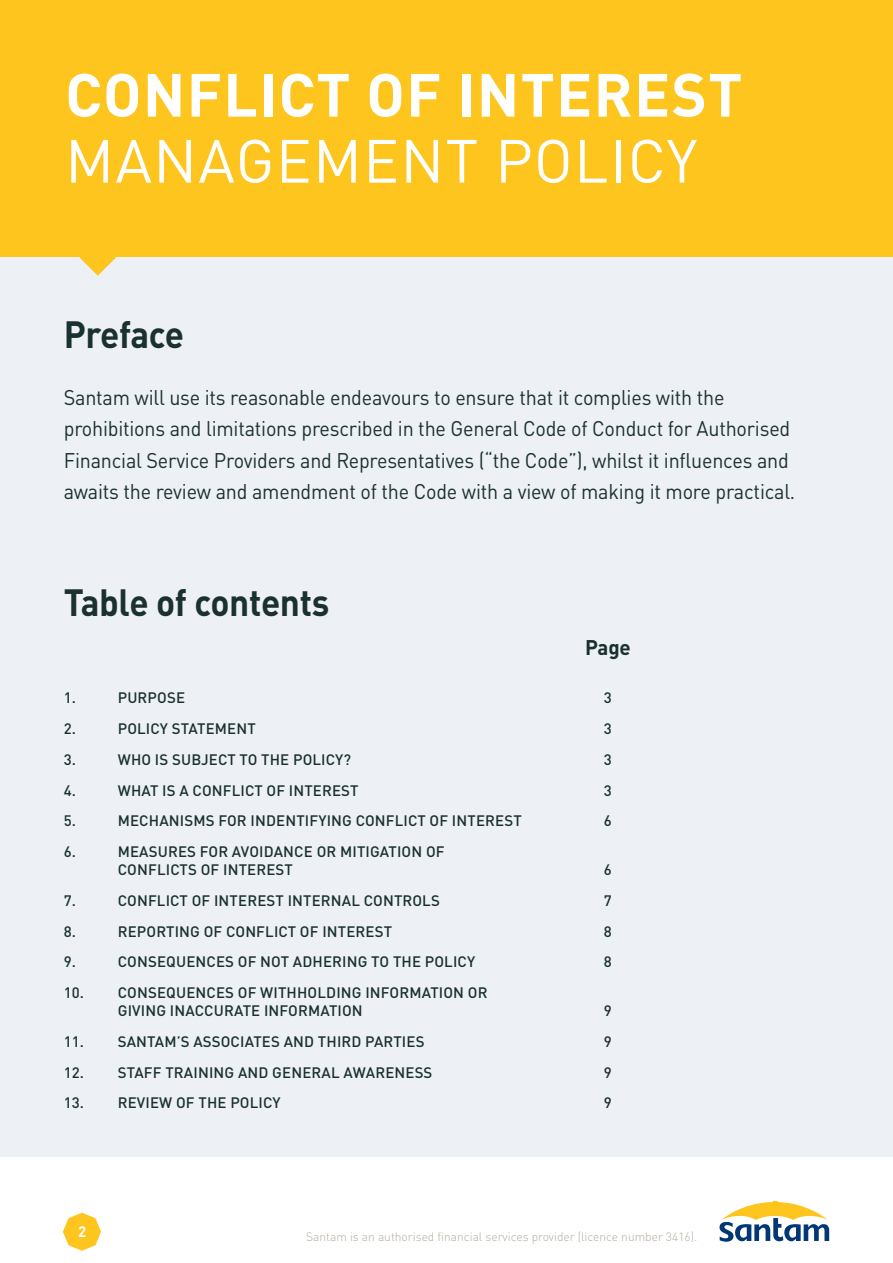
<style>
.page{position:relative;width:893px;height:1263px;background:#fff}
.page>*{position:absolute;margin:0;border:0;box-sizing:border-box;transform-origin:0 0}
.t1{font:700 60px "DINOT";letter-spacing:.02em;color:#fff}
.t2{font:60px "DINOT";letter-spacing:.02em;color:#fff}
.Body_copy{font:700 37.5px "DINOT";letter-spacing:-.01em;color:#1b3030;scale:.94 1}
._1_1{font:700 37.5px "DINOT";letter-spacing:-.02em;color:#1b3030;scale:.94 1}
._1_1-2{font:21px/31.5px "DINOT";letter-spacing:-.01em;color:#1b3030;scale:.94 1}
.Body_copy-2{font:700 21px "DINOT";color:#1b3030}
.Body_copy-3{font:500 15px/18px "DINOT";letter-spacing:.01em;color:#1b3030}
.Body_copy-4{font:700 15px "DINOT";color:#fff}
.t3{font:300 12px "DINOT";color:#b3ab9e}
</style>
<div class="page">
<div style="left:0;top:0;width:892px;height:257px;background:#fec51f"></div>
<svg style="left:719px;top:1201px;width:110px;height:41px"></svg>
<svg style="left:63px;top:1212px;width:38px;height:39px"></svg>
<div style="left:0;top:257px;width:893px;height:900px;background:#edf1f5"></div>
<svg style="left:79px;top:257px;width:37px;height:19px"></svg>
<h1 class="t1" style="left:65px;top:56px;width:679px">CONFLICT OF INTEREST</h1>
<h1 class="t2" style="left:65px;top:124px;width:634px">MANAGEMENT POLICY</h1>
<p class="_1_1" style="left:64px;top:309px;width:130px">Preface</p>
<p class="_1_1-2" style="left:64px;top:381px;width:780px">Santam will use its reasonable endeavours to ensure that it complies with the prohibitions and limitations prescribed in the General Code of Conduct for Authorised Financial Service Providers and Representatives (“the Code”), whilst it influences and awaits the review and amendment of the Code with a view of making it more practical.</p>
<p class="Body_copy" style="left:64px;top:577px;width:284px">Table of contents</p>
<p class="Body_copy-2" style="left:585px;top:633px;width:47px">Page</p>
<p class="Body_copy-3" style="left:64px;top:688px;width:14px">1.</p>
<p class="Body_copy-3" style="left:118px;top:688px;width:69px">PURPOSE</p>
<p class="Body_copy-3" style="left:604px;top:688px;width:9px">3</p>
<p class="Body_copy-3" style="left:64px;top:719px;width:14px">2.</p>
<p class="Body_copy-3" style="left:118px;top:719px;width:140px">POLICY STATEMENT</p>
<p class="Body_copy-3" style="left:604px;top:719px;width:9px">3</p>
<p class="Body_copy-3" style="left:64px;top:750px;width:14px">3.</p>
<p class="Body_copy-3" style="left:118px;top:750px;width:235px">WHO IS SUBJECT TO THE POLICY?</p>
<p class="Body_copy-3" style="left:604px;top:750px;width:9px">3</p>
<p class="Body_copy-3" style="left:64px;top:781px;width:14px">4.</p>
<p class="Body_copy-3" style="left:118px;top:781px;width:242px">WHAT IS A CONFLICT OF INTEREST</p>
<p class="Body_copy-3" style="left:604px;top:781px;width:9px">3</p>
<p class="Body_copy-3" style="left:64px;top:811px;width:14px">5.</p>
<p class="Body_copy-3" style="left:118px;top:811px;width:406px">MECHANISMS FOR INDENTIFYING CONFLICT OF INTEREST</p>
<p class="Body_copy-3" style="left:604px;top:811px;width:9px">6</p>
<p class="Body_copy-3" style="left:64px;top:842px;width:14px">6.</p>
<p class="Body_copy-3" style="left:118px;top:842px;width:328px">MEASURES FOR AVOIDANCE OR MITIGATION OF<br>CONFLICTS OF INTEREST</p>
<p class="Body_copy-3" style="left:604px;top:860px;width:9px">6</p>
<p class="Body_copy-3" style="left:64px;top:891px;width:14px">7.</p>
<p class="Body_copy-3" style="left:118px;top:891px;width:324px">CONFLICT OF INTEREST INTERNAL CONTROLS</p>
<p class="Body_copy-3" style="left:604px;top:891px;width:9px">7</p>
<p class="Body_copy-3" style="left:64px;top:922px;width:14px">8.</p>
<p class="Body_copy-3" style="left:118px;top:922px;width:276px">REPORTING OF CONFLICT OF INTEREST</p>
<p class="Body_copy-3" style="left:604px;top:922px;width:9px">8</p>
<p class="Body_copy-3" style="left:64px;top:952px;width:14px">9.</p>
<p class="Body_copy-3" style="left:118px;top:952px;width:359px">CONSEQUENCES OF NOT ADHERING TO THE POLICY</p>
<p class="Body_copy-3" style="left:604px;top:952px;width:9px">8</p>
<p class="Body_copy-3" style="left:118px;top:983px;width:371px;text-indent:-54px">10. CONSEQUENCES OF WITHHOLDING INFORMATION OR<br>GIVING INACCURATE INFORMATION</p>
<p class="Body_copy-3" style="left:604px;top:1001px;width:9px">9</p>
<p class="Body_copy-3" style="left:64px;top:1032px;width:362px">11. SANTAM’S ASSOCIATES AND THIRD PARTIES</p>
<p class="Body_copy-3" style="left:604px;top:1032px;width:9px">9</p>
<p class="Body_copy-3" style="left:64px;top:1063px;width:370px">12. STAFF TRAINING AND GENERAL AWARENESS</p>
<p class="Body_copy-3" style="left:604px;top:1063px;width:9px">9</p>
<p class="Body_copy-3" style="left:64px;top:1093px;width:218px">13. REVIEW OF THE POLICY</p>
<p class="Body_copy-3" style="left:604px;top:1093px;width:9px">9</p>
<p class="Body_copy-4" style="left:78px;top:1222px;width:10px">2</p>
<p class="t3" style="left:306px;top:1229px;width:392px">Santam is an authorised financial services provider (licence number 3416).</p>
</div>
